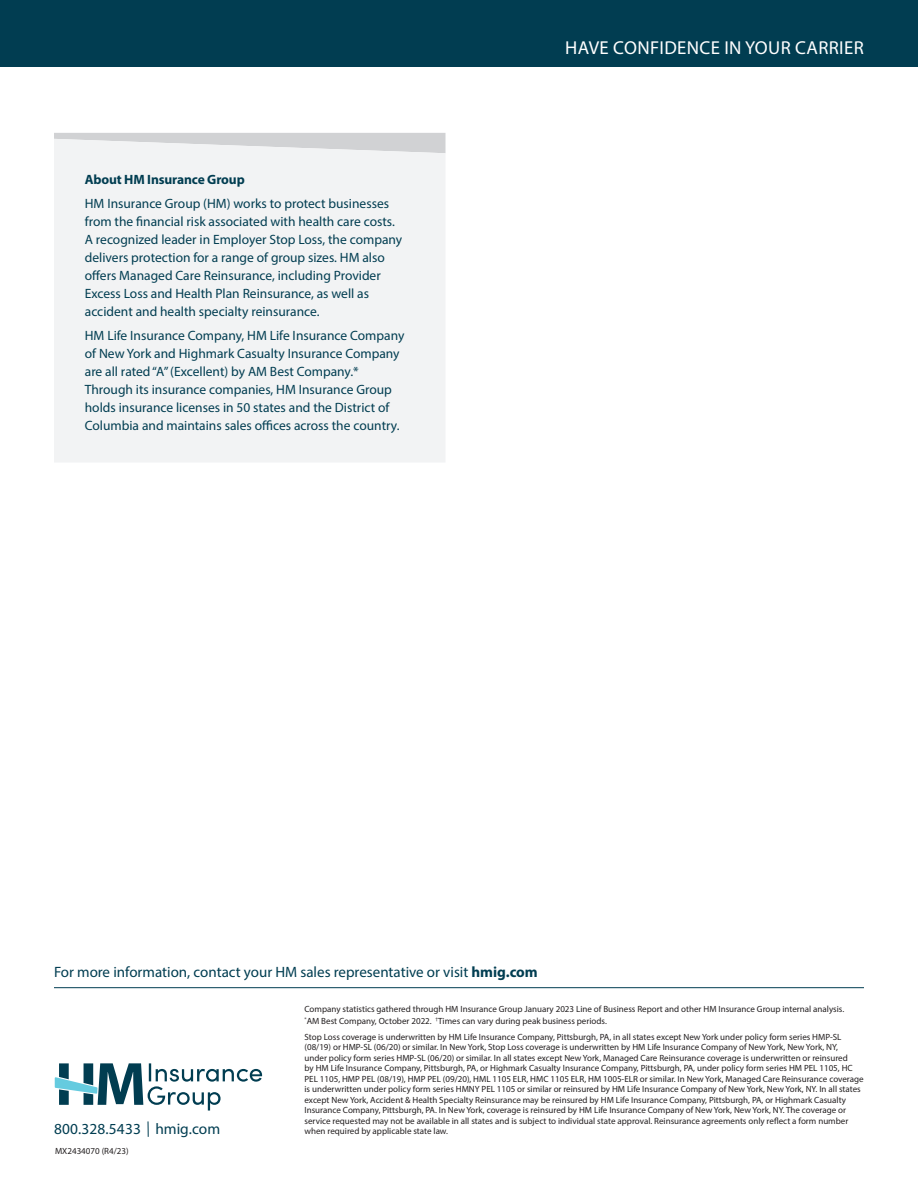
<style>
.page{position:relative;width:918px;height:1188px;background:#fff}
.page>*{position:absolute;margin:0;border:0;box-sizing:border-box;transform-origin:0 0}
.t1{font:18.75px "Myriad Pro";letter-spacing:.02em;color:#fff}
.t2{font:15.3px "Myriad Pro";letter-spacing:.01em;color:#013d51}
.t3{font:15px "Myriad Pro";color:#013d51}
.t4{font:13.5px/18px "Myriad Pro";color:#013d51}
.t5{font:700 13.5px "Myriad Pro";letter-spacing:-.01em;color:#013d51}
.t6{font:9px/10.5px "Myriad Pro";color:#231f20}
.s1{font-weight:700}
.s2{font-stretch:condensed}
</style>
<div class="page">
<hr style="left:54px;top:987px;width:810px;height:1px;background:#013d51">
<div style="left:0;top:0;width:918px;height:68px;background:#013d51"></div>
<svg style="left:55px;top:1063px;width:207px;height:48px"></svg>
<div style="left:54px;top:133px;width:392px;height:6px;background:#d1d2d4"></div>
<div style="left:54px;top:139px;width:392px;height:323px;background:#f2f3f4"></div>
<h3 class="t5" style="left:85px;top:171px;width:161px">About HM Insurance Group</h3>
<p class="t4" style="left:85px;top:194px;width:319px">HM Insurance Group (HM) works to protect businesses from the financial risk associated with health care costs.<br>A recognized leader in Employer Stop Loss, the company delivers protection for a range of group sizes. HM also offers Managed Care Reinsurance, including Provider Excess Loss and Health Plan Reinsurance, as well as accident and health specialty reinsurance.</p>
<p class="t4" style="left:85px;top:326px;width:321px">HM Life Insurance Company, HM Life Insurance Company of New York and Highmark Casualty Insurance Company are all rated “A” (Excellent) by AM Best Company.* Through its insurance companies, HM Insurance Group holds insurance licenses in 50 states and the District of Columbia and maintains sales offices across the country.</p>
<h1 class="t1" style="left:565px;top:36px;width:300px">HAVE CONFIDENCE IN YOUR CARRIER</h1>
<h3 class="t3" style="left:54px;top:963px;width:485px">For more information, contact your HM sales representative or visit <span class="s1">hmig.com</span></h3>
<h2 class="t2" style="left:54px;top:1119px;width:168px">800.328.5433 <span class="s2">|</span> hmig.com</h2>
<p class="t6" style="left:55px;top:1145px;width:75px">MX2434070 (R4/23)</p>
<p class="t6" style="left:304px;top:1002px;width:541px;line-height:12.1px">Company statistics gathered through HM Insurance Group January 2023 Line of Business Report and other HM Insurance Group internal analysis. <sup>*</sup>AM Best Company, October 2022. <sup>†</sup>Times can vary during peak business periods.</p>
<p class="t6" style="left:304px;top:1031px;width:561px">Stop Loss coverage is underwritten by HM Life Insurance Company, Pittsburgh, PA, in all states except New York under policy form series HMP-SL (08/19) or HMP-SL (06/20) or similar. In New York, Stop Loss coverage is underwritten by HM Life Insurance Company of New York, New York, NY,<br>under policy form series HMP-SL (06/20) or similar. In all states except New York, Managed Care Reinsurance coverage is underwritten or reinsured<br>by HM Life Insurance Company, Pittsburgh, PA, or Highmark Casualty Insurance Company, Pittsburgh, PA, under policy form series HM PEL 1105, HC PEL 1105, HMP PEL (08/19), HMP PEL (09/20), HML 1105 ELR, HMC 1105 ELR, HM 1005-ELR or similar. In New York, Managed Care Reinsurance coverage is underwritten under policy form series HMNY PEL 1105 or similar or reinsured by HM Life Insurance Company of New York, New York, NY. In all states except New York, Accident &amp; Health Specialty Reinsurance may be reinsured by HM Life Insurance Company, Pittsburgh, PA, or Highmark Casualty Insurance Company, Pittsburgh, PA. In New York, coverage is reinsured by HM Life Insurance Company of New York, New York, NY. The coverage or service requested may not be available in all states and is subject to individual state approval. Reinsurance agreements only reflect a form number when required by applicable state law.</p>
</div>
